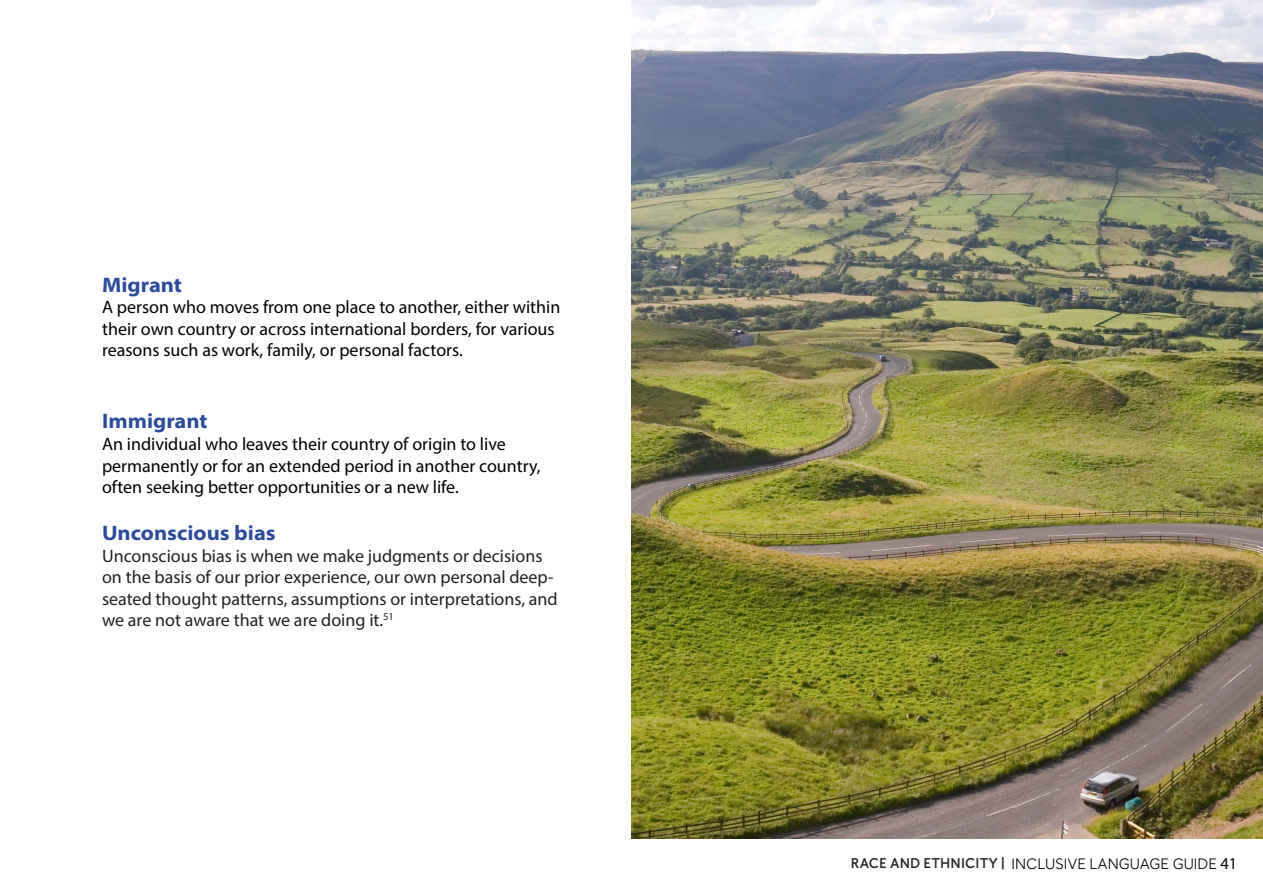
<style>
.page{position:relative;width:1263px;height:893px;background:#fff}
.page>*{position:absolute;margin:0;border:0;box-sizing:border-box;transform-origin:0 0}
.t1{font:700 semi-expanded 21px "Myriad Pro";color:#2b4c9b}
.t2{font:18px/21.6px "Myriad Pro";color:#000}
.t3{font:18px/21.6px "Myriad Pro";color:#202124}
.t4{font:300 15px "Buenos Aires";color:#000}
.s1{font-weight:700;color:#232424}
.s2{font-family:"Myriad Pro";font-weight:400;font-size:16.5px}
</style>
<div class="page">
<img style="left:631px;top:0;width:632px;height:839px">
<p class="t1" style="left:102px;top:271px;width:82px">Migrant</p>
<p class="t2" style="left:102px;top:296px;width:460px">A person who moves from one place to another, either within their own country or across international borders, for various reasons such as work, family, or personal factors.</p>
<p class="t1" style="left:102px;top:407px;width:107px">Immigrant</p>
<p class="t2" style="left:102px;top:433px;width:440px">An individual who leaves their country of origin to live permanently or for an extended period in another country, often seeking better opportunities or a new life.</p>
<p class="t1" style="left:102px;top:519px;width:175px">Unconscious bias</p>
<p class="t3" style="left:102px;top:544px;width:457px">Unconscious bias is when we make judgments or decisions on the basis of our prior experience, our own personal deep&shy;seated thought patterns, assumptions or interpretations, and we are not aware that we are doing it.<sup>51</sup></p>
<p class="t4" style="left:851px;top:853px;width:388px"><span class="s1">RACE AND ETHNICITY |</span> INCLUSIVE LANGUAGE GUIDE <span class="s2">41</span></p>
</div>
